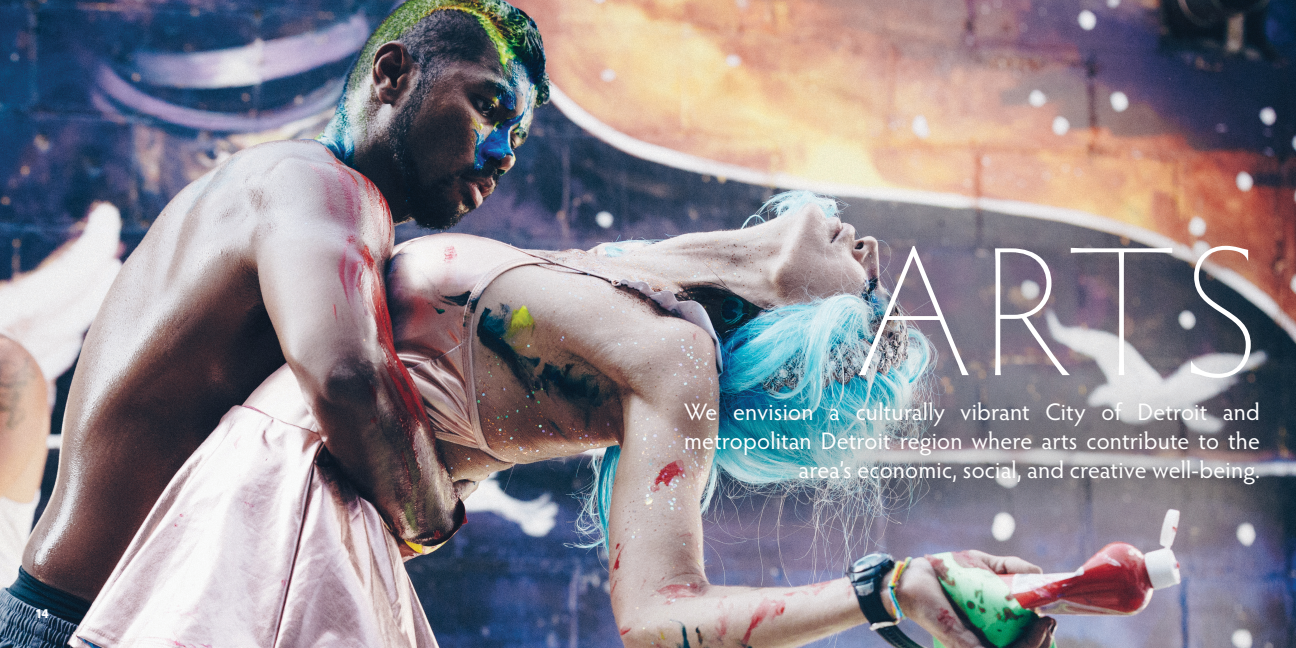
<style>
.page{position:relative;width:1296px;height:648px;background:#fff}
.page>*{position:absolute;margin:0;border:0;box-sizing:border-box;transform-origin:0 0}
.t1{font:200 185px "Hypatia Sans Pro";color:#fff}
.Subtitle{font:24px/28.8px "Hypatia Sans Pro";letter-spacing:.005em;color:#fff;text-align:right}
.Sub2{font:700 13px "Seravek";color:#fff}
</style>
<div class="page">
<img style="left:0;top:0;width:1296px;height:648px">
<div style="left:819px;top:202px;width:476px;height:220px;background:#020304;opacity:.73"></div>
<img style="left:657px;top:375px;width:631px;height:137px">
<p class="Sub2" style="left:36px;top:603px;width:14px">14</p>
<p class="t1" style="left:859px;top:195px;width:403px">ARTS</p>
<p class="Subtitle" style="left:684px;top:397px;width:578px">We envision a culturally vibrant City of Detroit and metropolitan Detroit region where arts contribute to the area’s economic, social, and creative well-being.</p>
</div>
